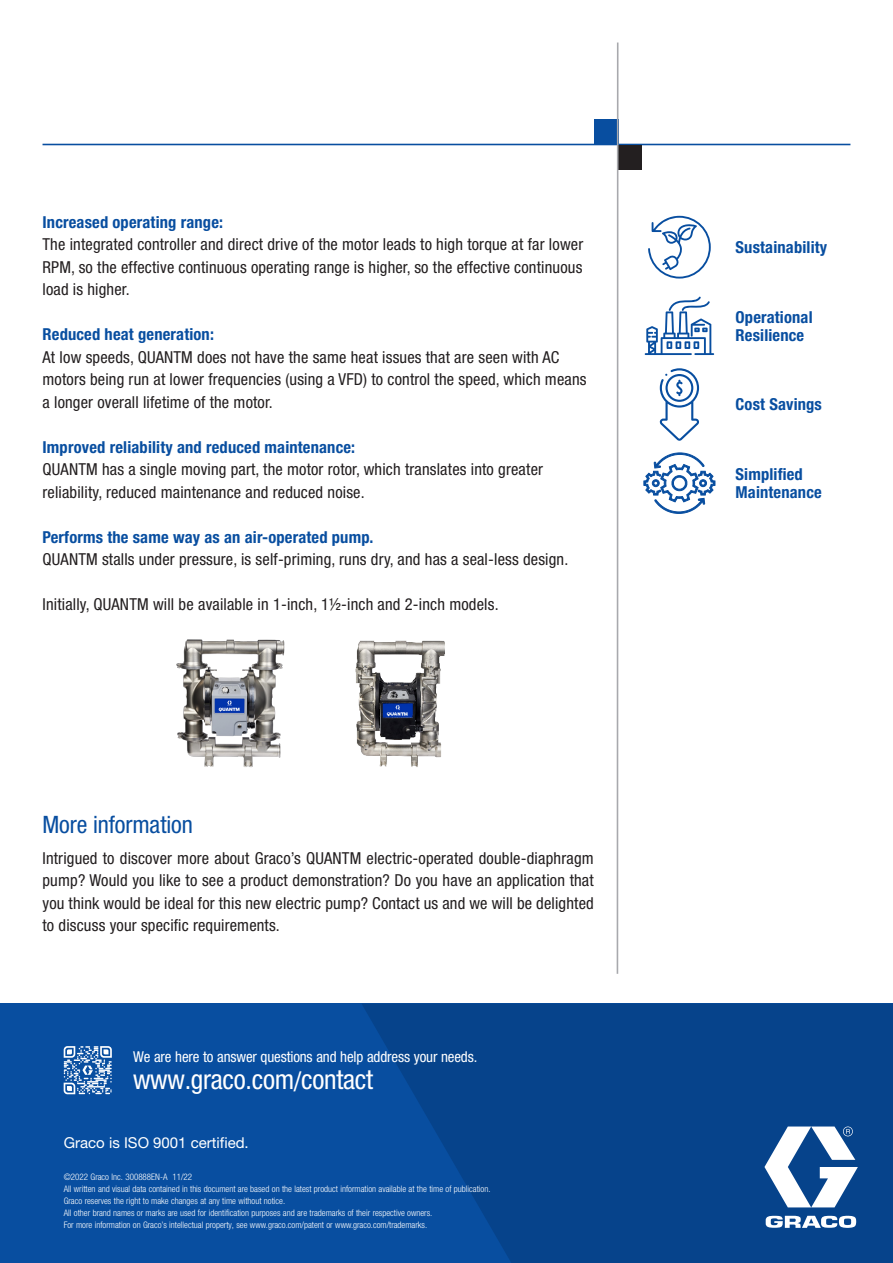
<style>
.page{position:relative;width:893px;height:1263px;background:#fff}
.page>*{position:absolute;margin:0;border:0;box-sizing:border-box;transform-origin:0 0}
.BackCover_Copy{font:condensed 27px "Helvetica Neue LTW1 G";letter-spacing:-.01em;color:#fff}
.Subheads_in_Body_Cop{font:condensed 24px "Helvetica Neue LT Std";letter-spacing:-.005em;color:#084ea0}
.Body_copy_White_Pape{font:condensed 16.5px/22.5px "Helvetica Neue LT Std";letter-spacing:.01em;color:#231f20}
.Body_copy_White_Pape-2{font:700 condensed 16.5px/18px "Helvetica Neue LT Std";letter-spacing:.01em;color:#084ea0}
.BackCover_Copy-2{font:condensed 15px "Helvetica Neue LTW1 G";letter-spacing:-.01em;color:#fff}
.t1{font:15px "Helvetica Neue LTW1 G";color:#fff}
.t2{font:300 condensed 9px/12px "Helvetica Neue LTW1 G";color:#fff}
.s1{font-weight:700;color:#084ea0}
</style>
<div class="page">
<div style="left:0;top:1003px;width:893px;height:260px;background:#084ea0"></div>
<svg style="left:362px;top:1004px;width:531px;height:259px;fill:#06438b"></svg>
<svg style="left:764px;top:1126px;width:94px;height:102px;background:#799ac0"></svg>
<hr style="left:43px;top:144px;width:807px;height:1px;background:#084ea0">
<div style="left:617px;top:145px;width:25px;height:25px;background:#231f20"></div>
<div style="left:594px;top:119px;width:24px;height:25px;background:#084ea0"></div>
<hr style="left:617px;top:43px;width:1px;height:931px;background:#a8a9ad">
<svg style="left:64px;top:1046px;width:48px;height:48px"></svg>
<svg style="left:644px;top:453px;width:71px;height:61px"></svg>
<svg style="left:659px;top:368px;width:40px;height:73px"></svg>
<svg style="left:645px;top:296px;width:69px;height:59px"></svg>
<svg style="left:648px;top:216px;width:63px;height:63px"></svg>
<img style="left:176px;top:639px;width:109px;height:129px">
<img style="left:355px;top:640px;width:90px;height:127px">
<p class="Body_copy_White_Pape" style="left:43px;top:210px;width:542px"><span class="s1">Increased operating range:<br></span>The integrated controller and direct drive of the motor leads to high torque at far lower RPM, so the effective continuous operating range is higher, so the effective continuous load is higher.</p>
<p class="Body_copy_White_Pape" style="left:43px;top:323px;width:545px"><span class="s1">Reduced heat generation:<br></span>At low speeds, QUANTM does not have the same heat issues that are seen with AC motors being run at lower frequencies (using a VFD) to control the speed, which means a longer overall lifetime of the motor.</p>
<p class="Body_copy_White_Pape" style="left:43px;top:435px;width:502px"><span class="s1">Improved reliability and reduced maintenance:<br></span>QUANTM has a single moving part, the motor rotor, which translates into greater reliability, reduced maintenance and reduced noise.</p>
<p class="Body_copy_White_Pape-2" style="left:43px;top:527px;width:332px">Performs the same way as an air-operated pump.</p>
<p class="Body_copy_White_Pape" style="left:43px;top:548px;width:527px">QUANTM stalls under pressure, is self-priming, runs dry, and has a seal-less design.</p>
<p class="Body_copy_White_Pape" style="left:43px;top:593px;width:458px">Initially, QUANTM will be available in 1-inch, 1½-inch and 2-inch models.</p>
<p class="Subheads_in_Body_Cop" style="left:43px;top:810px;width:152px">More information</p>
<p class="Body_copy_White_Pape" style="left:43px;top:846px;width:553px;text-align:justify">Intrigued to discover more about Graco’s QUANTM electric-operated double-diaphragm pump? Would you like to see a product demonstration? Do you have an application that you think would be ideal for this new electric pump? Contact us and we will be delighted to discuss your specific requirements.</p>
<p class="BackCover_Copy-2" style="left:133px;top:1048px;width:346px">We are here to answer questions and help address your needs.</p>
<p class="BackCover_Copy" style="left:133px;top:1063px;width:241px">www.graco.com/contact</p>
<p class="t1" style="left:64px;top:1133px;width:187px">Graco is ISO 9001 certified.</p>
<p class="t2" style="left:64px;top:1171px;width:130px">©2022 Graco Inc. 300888EN-A 11/22</p>
<p class="t2" style="left:64px;top:1183px;width:428px">All written and visual data contained in this document are based on the latest product information available at the time of publication.<br>Graco reserves the right to make changes at any time without notice.</p>
<p class="t2" style="left:64px;top:1207px;width:370px">All other brand names or marks are used for identification purposes and are trademarks of their respective owners.<br>For more information on Graco’s intellectual property, see www.graco.com/patent or www.graco.com/trademarks.</p>
<p class="Body_copy_White_Pape-2" style="left:736px;top:238px;width:93px">Sustainability</p>
<p class="Body_copy_White_Pape-2" style="left:736px;top:308px;width:79px">Operational<br>Resilience</p>
<p class="Body_copy_White_Pape-2" style="left:736px;top:395px;width:88px">Cost Savings</p>
<p class="Body_copy_White_Pape-2" style="left:736px;top:465px;width:88px">Simplified<br>Maintenance</p>
</div>
